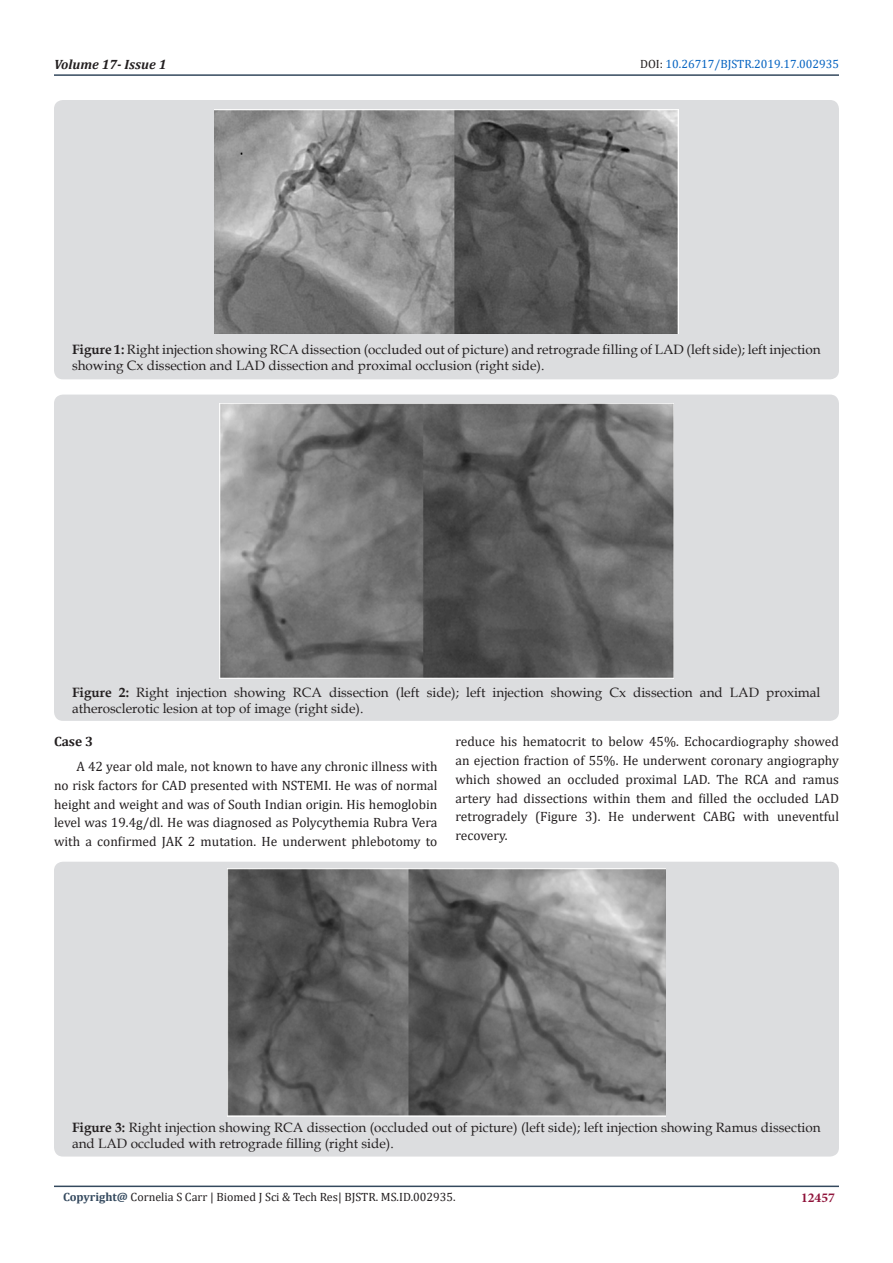
<style>
.page{position:relative;width:893px;height:1263px;background:#fff}
.page>*{position:absolute;margin:0;border:0;box-sizing:border-box;transform-origin:0 0}
.t1{font:13.5px/18.8px "Cambria";color:#231f20;text-align:justify}
.t2{font:13.5px/16.2px "Book Antiqua";color:#231f20}
.t3{font:italic 700 13.5px "Cambria";color:#231f20}
.t4{font:700 13.5px "Minion Pro";color:#8f133a}
.t5{font:700 13.5px "Cambria";color:#231f20}
.t6{font:12px "Cambria";color:#231f20}
.t7{font:12px "Cambria";color:#0563c1}
.s1{color:#231f20}
.s2{font-weight:700}
.s3{font-weight:700;color:#34495e}
</style>
<div class="page">
<hr style="left:54px;top:1185px;width:785px;height:2px;background:#34495e">
<hr style="left:54px;top:74px;width:785px;height:2px;background:#34495e">
<div style="left:54px;top:100px;width:785px;height:279px;background:#dcdddf;border-radius:9px"></div>
<img style="left:214px;top:110px;width:464px;height:224px">
<div style="left:54px;top:395px;width:785px;height:326px;background:#dcdddf;border-radius:9px"></div>
<img style="left:220px;top:403px;width:453px;height:276px">
<div style="left:54px;top:862px;width:785px;height:294px;background:#dcdddf;border-radius:9px"></div>
<img style="left:227px;top:869px;width:439px;height:247px">
<p class="t3" style="left:54px;top:55px;width:114px">Volume 17- Issue 1</p>
<p class="t7" style="left:640px;top:57px;width:200px"><span class="s1">DOI:</span> 10.26717/BJSTR.2019.17.002935</p>
<p class="t2" style="left:72px;top:341px;width:750px"><span class="s2">Figure 1:</span> Right injection showing RCA dissection (occluded out of picture) and retrograde filling of LAD (left side); left injection showing Cx dissection and LAD dissection and proximal occlusion (right side).</p>
<p class="t2" style="left:72px;top:684px;width:750px"><span class="s2">Figure 2:</span> Right injection showing RCA dissection (left side); left injection showing Cx dissection and LAD proximal atherosclerotic lesion at top of image (right side).</p>
<p class="t5" style="left:54px;top:732px;width:41px">Case 3</p>
<p class="t1" style="left:54px;top:757px;width:385px;text-indent:22px">A 42 year old male, not known to have any chronic illness with no risk factors for CAD presented with NSTEMI. He was of normal height and weight and was of South Indian origin. His hemoglobin level was 19.4g/dl. He was diagnosed as Polycythemia Rubra Vera with a confirmed JAK 2 mutation. He underwent phlebotomy to</p>
<p class="t1" style="left:455px;top:732px;width:385px">reduce his hematocrit to below 45%. Echocardiography showed an ejection fraction of 55%. He underwent coronary angiography which showed an occluded proximal LAD. The RCA and ramus artery had dissections within them and filled the occluded LAD retrogradely (Figure 3). He underwent CABG with uneventful recovery.</p>
<p class="t2" style="left:72px;top:1118px;width:750px"><span class="s2">Figure 3:</span> Right injection showing RCA dissection (occluded out of picture) (left side); left injection showing Ramus dissection and LAD occluded with retrograde filling (right side).</p>
<p class="t6" style="left:63px;top:1190px;width:394px"><span class="s3">Copyright@</span> Cornelia S Carr | Biomed J Sci &amp; Tech Res| BJSTR. MS.ID.002935.</p>
<p class="t4" style="left:801px;top:1188px;width:35px">12457</p>
</div>
